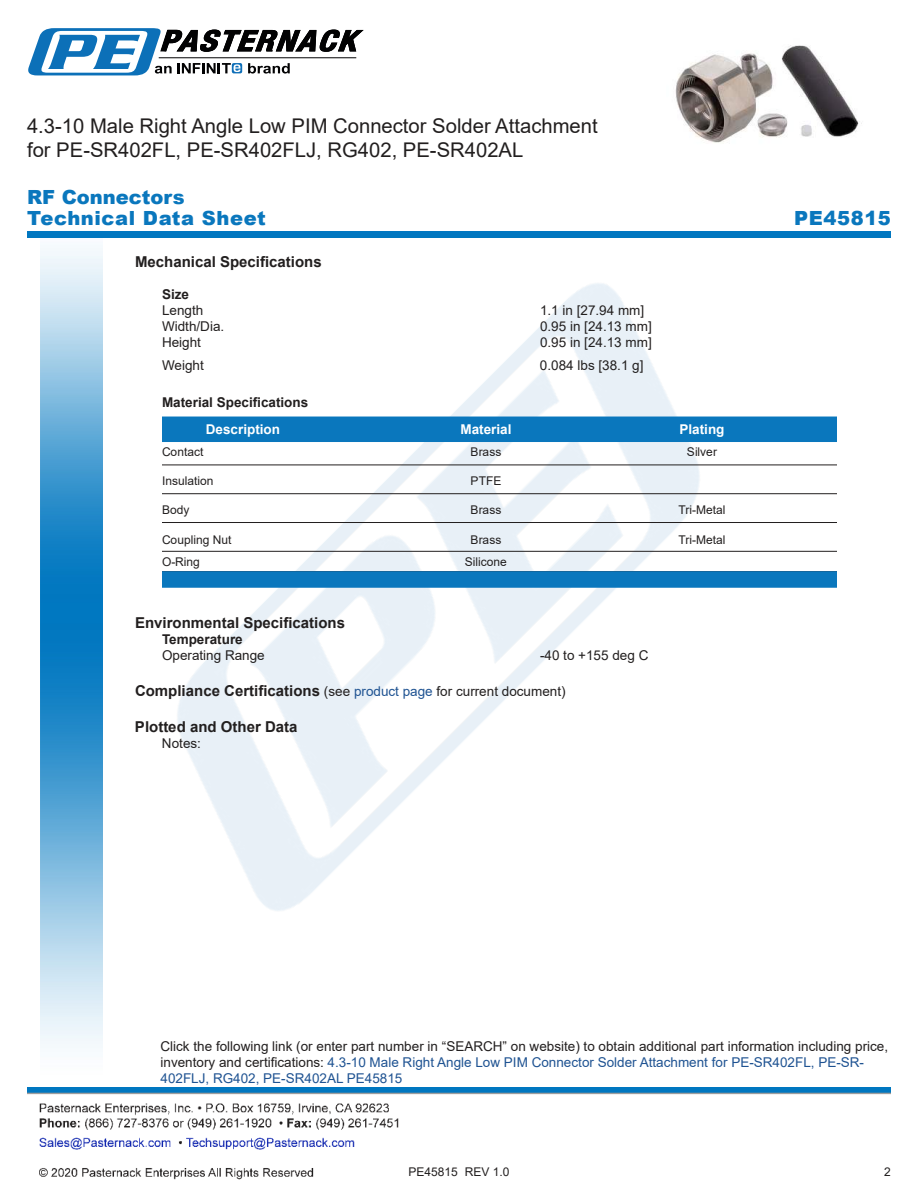
<style>
.page{position:relative;width:918px;height:1188px;background:#fff}
.page>*{position:absolute;margin:0;border:0;box-sizing:border-box;transform-origin:0 0}
.t1{font:20.25px/24.3px "Arial";color:#221f1f}
.t2{font:900 19.5px/20.4px "Arial";letter-spacing:.03em;color:#0a77bd}
.t3{font:700 15px "Arial";color:#221f1f}
.t4{font:13.5px/16.2px "Arial";color:#221f1f}
.t5{font:700 13.5px "Arial";color:#221f1f}
.t6{font:700 13.5px "Arial";color:#fff}
.t7{font:12px "Arial";color:#221f1f}
.s1{font-weight:400;font-size:13.5px}
.s2{font-weight:400;font-size:13.5px;color:#1f5392}
.s3{color:#1f5392}
</style>
<div class="page">
<img style="left:39px;top:1103px;width:360px;height:77px">
<img style="left:102px;top:248px;width:719px;height:722px">
<img style="left:40px;top:237px;width:62px;height:811px">
<img style="left:27px;top:1088px;width:864px;height:7px">
<div style="left:27px;top:231px;width:864px;height:6px;background:#0177c0"></div>
<svg style="left:28px;top:28px;width:336px;height:47px"></svg>
<div style="left:162px;top:417px;width:675px;height:25px;background:#0a77bd"></div>
<hr style="left:162px;top:465px;width:675px;height:1px;background:#221f1f">
<hr style="left:162px;top:493px;width:675px;height:1px;background:#221f1f">
<hr style="left:162px;top:522px;width:675px;height:1px;background:#221f1f">
<hr style="left:162px;top:551px;width:675px;height:1px;background:#221f1f">
<div style="left:162px;top:571px;width:675px;height:17px;background:#0a77bd"></div>
<img style="left:675px;top:45px;width:187px;height:98px">
<h1 class="t1" style="left:27px;top:116px;width:572px">4.3-10 Male Right Angle Low PIM Connector Solder Attachment for PE-SR402FL, PE-SR402FLJ, RG402, PE-SR402AL</h1>
<h2 class="t2" style="left:27px;top:187px;width:240px">RF Connectors<br>Technical Data Sheet</h2>
<p class="t3" style="left:135px;top:252px;width:188px">Mechanical Speci昀椀cations</p>
<p class="t5" style="left:162px;top:284px;width:29px">Size</p>
<p class="t4" style="left:162px;top:303px;width:43px">Length</p>
<p class="t4" style="left:540px;top:303px;width:106px">1.1 in [27.94 mm]</p>
<p class="t4" style="left:162px;top:319px;width:64px">Width/Dia.</p>
<p class="t4" style="left:540px;top:319px;width:113px">0.95 in [24.13 mm]</p>
<p class="t4" style="left:162px;top:336px;width:41px">Height</p>
<p class="t4" style="left:540px;top:336px;width:113px">0.95 in [24.13 mm]</p>
<p class="t4" style="left:162px;top:358px;width:43px">Weight</p>
<p class="t4" style="left:540px;top:358px;width:105px">0.084 lbs [38.1 g]</p>
<p class="t5" style="left:162px;top:393px;width:148px">Material Speci昀椀cations</p>
<p class="t6" style="left:206px;top:420px;width:76px">Description</p>
<p class="t6" style="left:460px;top:420px;width:53px">Material</p>
<p class="t6" style="left:680px;top:420px;width:47px">Plating</p>
<p class="t7" style="left:162px;top:448px;width:43px">Contact</p>
<p class="t7" style="left:471px;top:448px;width:32px">Brass</p>
<p class="t7" style="left:687px;top:448px;width:31px">Silver</p>
<p class="t7" style="left:162px;top:476px;width:53px">Insulation</p>
<p class="t7" style="left:471px;top:476px;width:32px">PTFE</p>
<p class="t7" style="left:162px;top:505px;width:29px">Body</p>
<p class="t7" style="left:471px;top:505px;width:32px">Brass</p>
<p class="t7" style="left:679px;top:505px;width:48px">Tri-Metal</p>
<p class="t7" style="left:162px;top:536px;width:71px">Coupling Nut</p>
<p class="t7" style="left:471px;top:536px;width:32px">Brass</p>
<p class="t7" style="left:679px;top:536px;width:48px">Tri-Metal</p>
<p class="t7" style="left:162px;top:557px;width:40px">O-Ring</p>
<p class="t7" style="left:465px;top:557px;width:44px">Silicone</p>
<p class="t3" style="left:135px;top:612px;width:212px">Environmental Speci昀椀cations</p>
<p class="t5" style="left:162px;top:630px;width:82px">Temperature</p>
<p class="t4" style="left:162px;top:649px;width:104px">Operating Range</p>
<p class="t4" style="left:540px;top:649px;width:110px">-40 to +155 deg C</p>
<p class="t3" style="left:135px;top:680px;width:432px">Compliance Certi昀椀cations <span class="s1">(see</span> <span class="s2">product page</span> <span class="s1">for current document)</span></p>
<p class="t3" style="left:135px;top:716px;width:164px">Plotted and Other Data</p>
<p class="t4" style="left:162px;top:737px;width:41px">Notes:</p>
<h2 class="t2" style="left:794px;top:208px;width:98px">PE45815</h2>
<p class="t4" style="left:160px;top:1039px;width:729px">Click the following link (or enter part number in “SEARCH” on website) to obtain additional part information including price, inventory and certi昀椀cations: <span class="s3">4.3-10 Male Right Angle Low PIM Connector Solder Attachment for PE-SR402FL, PE-SR-<br>402FLJ, RG402, PE-SR402AL PE45815</span></p>
<p class="t7" style="left:409px;top:1167px;width:102px">PE45815 REV 1.0</p>
<p class="t7" style="left:884px;top:1167px;width:8px">2</p>
</div>
